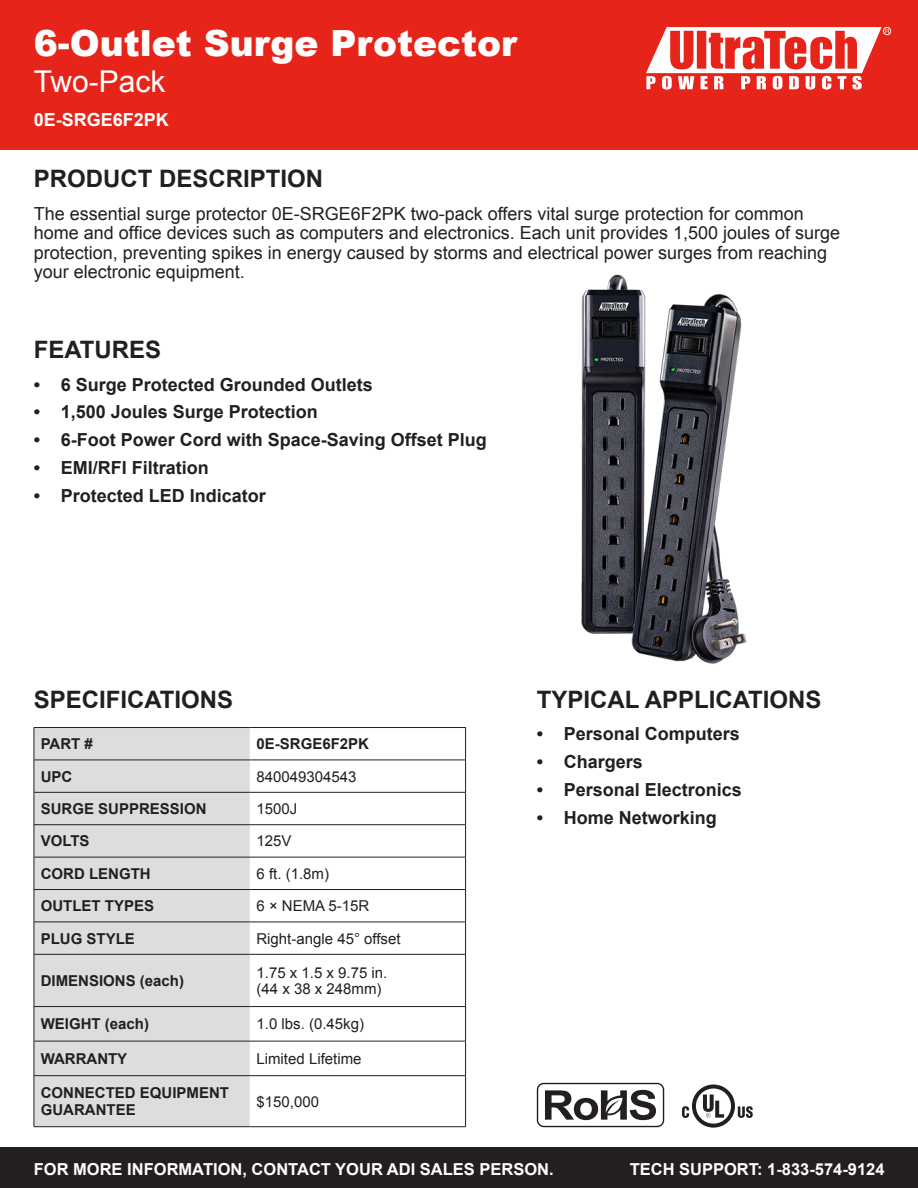
<style>
.page{position:relative;width:918px;height:1188px;background:#fff}
.page>*{position:absolute;margin:0;border:0;box-sizing:border-box;transform-origin:0 0}
.t1{font:900 36px "Arial";color:#fff}
.t2{font:30px "Arial";color:#fff}
.t3{font:700 24px "Arial";color:#231f20}
.t4{font:18px/19.5px "Arial";color:#231f20}
.t5{font:700 18px "Arial";color:#231f20}
.t6{font:700 18px "Arial";color:#fff}
.t7{font:700 16.5px "Arial";color:#fff}
.t8{font:700 15px/16.5px "Arial";color:#231f20}
.t9{font:15px "Arial";color:#231f20}
.s1{font-style:inherit}
</style>
<div class="page">
<div style="left:0;top:0;width:918px;height:149px;background:#e72419"></div>
<div style="left:0;top:1148px;width:918px;height:40px;background:#231f20"></div>
<svg style="left:646px;top:27px;width:243px;height:63px"></svg>
<div style="left:883px;top:27px;width:8px;height:8px;border:1px solid #fff;border-radius:50%"></div>
<div style="left:35px;top:728px;width:215px;height:398px;background:#dcdddf"></div>
<hr style="left:34px;top:727px;width:216px;height:1px;background:#231f20">
<hr style="left:34px;top:728px;width:1px;height:32px;background:#231f20">
<hr style="left:250px;top:727px;width:216px;height:1px;background:#231f20">
<hr style="left:465px;top:728px;width:1px;height:32px;background:#231f20">
<hr style="left:34px;top:760px;width:216px;height:1px;background:#231f20">
<hr style="left:34px;top:760px;width:1px;height:32px;background:#231f20">
<hr style="left:250px;top:760px;width:216px;height:1px;background:#231f20">
<hr style="left:465px;top:760px;width:1px;height:32px;background:#231f20">
<hr style="left:34px;top:792px;width:216px;height:1px;background:#231f20">
<hr style="left:34px;top:793px;width:1px;height:32px;background:#231f20">
<hr style="left:250px;top:792px;width:216px;height:1px;background:#231f20">
<hr style="left:465px;top:793px;width:1px;height:32px;background:#231f20">
<hr style="left:34px;top:824px;width:216px;height:1px;background:#231f20">
<hr style="left:34px;top:825px;width:1px;height:32px;background:#231f20">
<hr style="left:250px;top:824px;width:216px;height:1px;background:#231f20">
<hr style="left:465px;top:825px;width:1px;height:32px;background:#231f20">
<hr style="left:34px;top:857px;width:216px;height:1px;background:#231f20">
<hr style="left:34px;top:857px;width:1px;height:32px;background:#231f20">
<hr style="left:250px;top:857px;width:216px;height:1px;background:#231f20">
<hr style="left:465px;top:857px;width:1px;height:32px;background:#231f20">
<hr style="left:34px;top:889px;width:216px;height:1px;background:#231f20">
<hr style="left:34px;top:890px;width:1px;height:32px;background:#231f20">
<hr style="left:250px;top:889px;width:216px;height:1px;background:#231f20">
<hr style="left:465px;top:890px;width:1px;height:32px;background:#231f20">
<hr style="left:34px;top:922px;width:216px;height:1px;background:#231f20">
<hr style="left:34px;top:922px;width:1px;height:32px;background:#231f20">
<hr style="left:250px;top:922px;width:216px;height:1px;background:#231f20">
<hr style="left:465px;top:922px;width:1px;height:32px;background:#231f20">
<hr style="left:34px;top:954px;width:216px;height:1px;background:#231f20">
<hr style="left:34px;top:955px;width:1px;height:51px;background:#231f20">
<hr style="left:250px;top:954px;width:216px;height:1px;background:#231f20">
<hr style="left:465px;top:955px;width:1px;height:51px;background:#231f20">
<hr style="left:34px;top:1006px;width:216px;height:1px;background:#231f20">
<hr style="left:34px;top:1007px;width:1px;height:34px;background:#231f20">
<hr style="left:250px;top:1006px;width:216px;height:1px;background:#231f20">
<hr style="left:465px;top:1007px;width:1px;height:34px;background:#231f20">
<hr style="left:34px;top:1041px;width:216px;height:1px;background:#231f20">
<hr style="left:34px;top:1041px;width:1px;height:34px;background:#231f20">
<hr style="left:250px;top:1041px;width:216px;height:1px;background:#231f20">
<hr style="left:465px;top:1041px;width:1px;height:34px;background:#231f20">
<hr style="left:34px;top:1075px;width:216px;height:1px;background:#231f20">
<hr style="left:34px;top:1076px;width:1px;height:51px;background:#231f20">
<hr style="left:250px;top:1075px;width:216px;height:1px;background:#231f20">
<hr style="left:465px;top:1076px;width:1px;height:51px;background:#231f20">
<hr style="left:34px;top:1126px;width:216px;height:1px;background:#231f20">
<hr style="left:250px;top:1126px;width:216px;height:1px;background:#231f20">
<img style="left:581px;top:274px;width:166px;height:390px">
<svg style="left:682px;top:1085px;width:71px;height:43px"></svg>
<div style="left:537px;top:1083px;width:127px;height:44px;border:1px solid #231f20;border-radius:6px"></div>
<svg style="left:545px;top:1090px;width:111px;height:30px"></svg>
<p class="t1" style="left:34px;top:17px;width:485px">6-Outlet Surge Protector</p>
<p class="t2" style="left:34px;top:62px;width:133px">Two-Pack</p>
<p class="t6" style="left:34px;top:108px;width:137px">0E-SRGE6F2PK</p>
<p class="t3" style="left:34px;top:163px;width:291px">PRODUCT DESCRIPTION</p>
<p class="t4" style="left:34px;top:204px;width:808px">The essential surge protector 0E-SRGE6F2PK two-pack offers vital surge protection for common home and office devices such as computers and electronics. Each unit provides 1,500 joules of surge protection, preventing spikes in energy caused by storms and electrical power surges from reaching your electronic equipment.</p>
<p class="t3" style="left:34px;top:334px;width:129px">FEATURES</p>
<p class="t5" style="left:34px;top:373px;width:341px">• 6 Surge Protected Grounded Outlets</p>
<p class="t5" style="left:34px;top:400px;width:286px">• 1,500 Joules Surge Protection</p>
<p class="t5" style="left:34px;top:428px;width:455px">• 6-Foot Power Cord with Space-Saving Offset Plug</p>
<p class="t5" style="left:34px;top:456px;width:177px">• EMI/RFI Filtration</p>
<p class="t5" style="left:34px;top:484px;width:234px">• Protected LED Indicator</p>
<p class="t3" style="left:34px;top:684px;width:201px">SPECIFICATIONS</p>
<p class="t3" style="left:537px;top:684px;width:286px">TYPICAL APPLICATIONS</p>
<p class="t8" style="left:41px;top:736px;width:54px">PART #</p>
<p class="t8" style="left:256px;top:736px;width:114px">0E-SRGE6F2PK</p>
<p class="t8" style="left:41px;top:769px;width:33px">UPC</p>
<p class="t9" style="left:256px;top:766px;width:102px">840049304543</p>
<p class="t8" style="left:41px;top:801px;width:167px">SURGE SUPPRESSION</p>
<p class="t9" style="left:256px;top:799px;width:42px">1500J</p>
<p class="t8" style="left:41px;top:833px;width:50px">VOLTS</p>
<p class="t9" style="left:256px;top:831px;width:37px">125V</p>
<p class="t8" style="left:41px;top:866px;width:111px">CORD LENGTH</p>
<p class="t9" style="left:256px;top:864px;width:74px">6 ft. (1.8m)</p>
<p class="t8" style="left:41px;top:898px;width:115px">OUTLET TYPES</p>
<p class="t9" style="left:256px;top:896px;width:114px">6 × NEMA 5-15R</p>
<p class="t8" style="left:41px;top:931px;width:96px">PLUG STYLE</p>
<p class="t9" style="left:256px;top:928px;width:146px">Right-angle 45° offset</p>
<p class="t8" style="left:41px;top:973px;width:145px">DIMENSIONS (each)</p>
<p class="t9" style="left:256px;top:963px;width:132px">1.75 x 1.5 x 9.75 in.</p>
<p class="t9" style="left:256px;top:979px;width:127px">(44 x 38 x 248mm)</p>
<p class="t8" style="left:41px;top:1016px;width:110px">WEIGHT (each)</p>
<p class="t9" style="left:256px;top:1014px;width:109px">1.0 lbs. (0.45kg)</p>
<p class="t8" style="left:41px;top:1051px;width:88px">WARRANTY</p>
<p class="t9" style="left:256px;top:1049px;width:107px">Limited Lifetime</p>
<p class="t8" style="left:41px;top:1085px;width:190px">CONNECTED EQUIPMENT<br>GUARANTEE</p>
<p class="t9" style="left:256px;top:1092px;width:64px">$150,000</p>
<p class="t5" style="left:537px;top:722px;width:205px">• Personal Computers</p>
<p class="t5" style="left:537px;top:750px;width:108px">• Chargers</p>
<p class="t5" style="left:537px;top:778px;width:207px">• Personal Electronics</p>
<p class="t5" style="left:537px;top:806px;width:182px">• Home Networking</p>
<p class="t7" style="left:34px;top:1158px;width:522px">FOR MORE INFORMATION, CONTACT YOUR ADI SALES PERSON<span class="s1">.</span></p>
<p class="t7" style="left:630px;top:1158px;width:256px">TECH SUPPORT: 1-833-574-9124</p>
</div>
